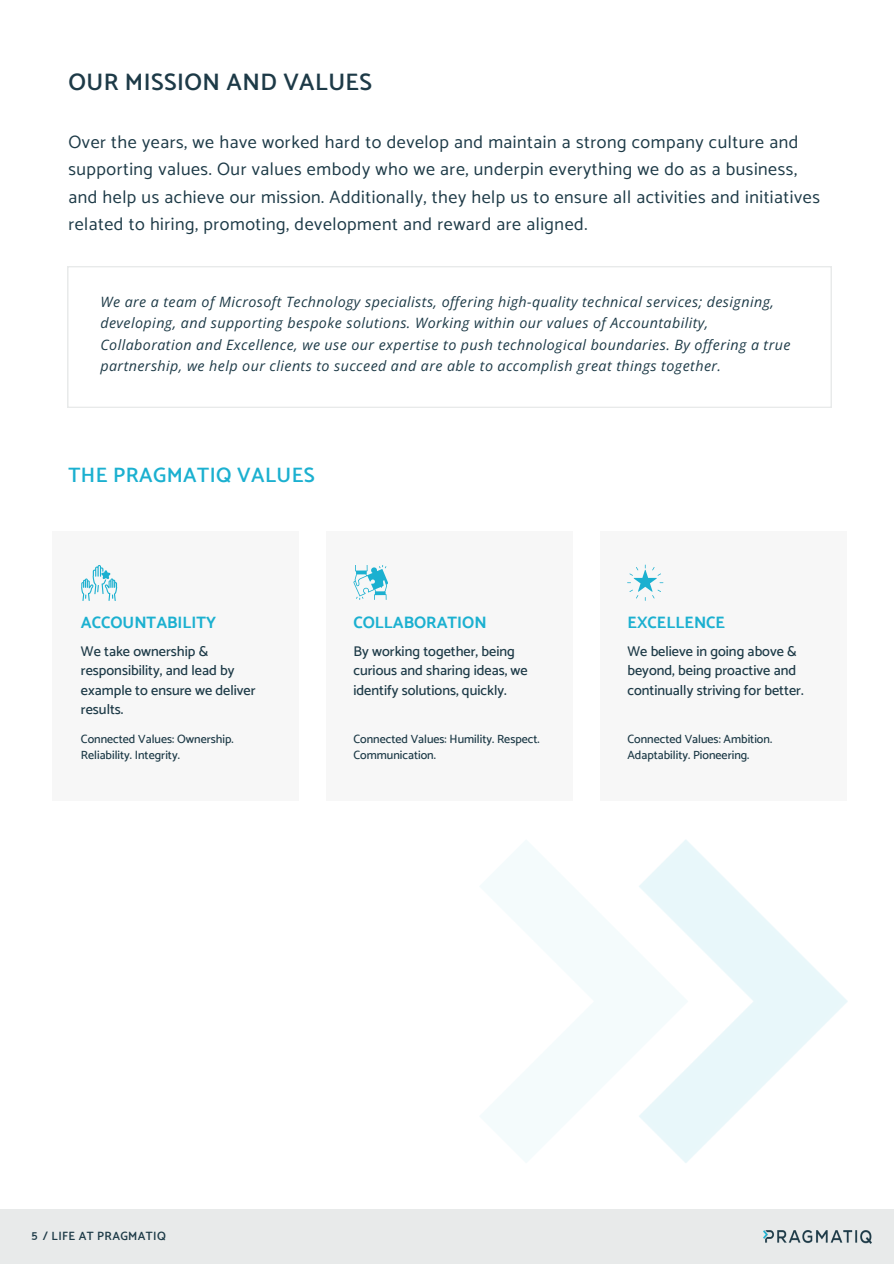
<style>
.page{position:relative;width:894px;height:1264px;background:#fff}
.page>*{position:absolute;margin:0;border:0;box-sizing:border-box;transform-origin:0 0}
.t1{font:600 24px "Catamaran";letter-spacing:.02em;color:#1d3a47}
.t2{font:600 21px "Catamaran";letter-spacing:.02em;color:#1bb0d0}
.t3{font:18px/27px "Catamaran";letter-spacing:.03em;color:#1d3a47}
.t4{font:700 16.5px "Catamaran";color:#1bb0d0}
.t5{font:italic 14.25px/21.3px "Open Sans";letter-spacing:.03em;color:#1d3a47}
.t6{font:500 14.25px/19.2px "Catamaran";color:#1d3a47}
.t7{font:500 12px/16px "Catamaran";color:#1d3a47}
.t8{font:600 12px "Catamaran";letter-spacing:.03em;color:#1d3a47}
</style>
<div class="page">
<div style="left:0;top:1209px;width:893px;height:54px;background:#e8eaea"></div>
<img style="left:763px;top:1230px;width:108px;height:13px">
<div style="left:52px;top:531px;width:247px;height:269px;background:#f7f7f7"></div>
<svg style="left:81px;top:565px;width:36px;height:36px"></svg>
<div style="left:600px;top:531px;width:246px;height:269px;background:#f7f7f7"></div>
<svg style="left:627px;top:565px;width:36px;height:36px"></svg>
<div style="left:326px;top:531px;width:247px;height:269px;background:#f7f7f7"></div>
<svg style="left:353px;top:565px;width:35px;height:35px"></svg>
<svg style="left:67px;top:266px;width:764px;height:142px"></svg>
<h4 class="t1" style="left:68px;top:68px;width:305px">OUR MISSION AND VALUES</h4>
<h1 class="t3" style="left:68px;top:129px;width:752px">Over the years, we have worked hard to develop and maintain a strong company culture and supporting values. Our values embody who we are, underpin everything we do as a business, and help us achieve our mission. Additionally, they help us to ensure all activities and initiatives related to hiring, promoting, development and reward are aligned.</h1>
<h3 class="t5" style="left:100px;top:291px;width:691px">We are a team of Microsoft Technology specialists, offering high-quality technical services; designing, developing, and supporting bespoke solutions. Working within our values of Accountability, Collaboration and Excellence, we use our expertise to push technological boundaries. By offering a true partnership, we help our clients to succeed and are able to accomplish great things together.</h3>
<h5 class="t2" style="left:68px;top:462px;width:248px">THE PRAGMATIQ VALUES</h5>
<p class="t4" style="left:81px;top:612px;width:137px">ACCOUNTABILITY</p>
<h3 class="t6" style="left:81px;top:641px;width:176px">We take ownership &amp; responsibility, and lead by example to ensure we deliver results.</h3>
<h5 class="t7" style="left:81px;top:731px;width:154px">Connected Values: Ownership.<br>Reliability. Integrity.</h5>
<h5 class="t4" style="left:353px;top:612px;width:135px">COLLABORATION</h5>
<p class="t6" style="left:353px;top:641px;width:176px">By working together, being curious and sharing ideas, we identify solutions, quickly.</p>
<p class="t7" style="left:353px;top:731px;width:188px">Connected Values: Humility. Respect.<br>Communication.</p>
<p class="t4" style="left:627px;top:612px;width:99px">EXCELLENCE</p>
<p class="t6" style="left:627px;top:641px;width:177px">We believe in going above &amp; beyond, being proactive and continually striving for better.</p>
<h3 class="t7" style="left:627px;top:731px;width:146px">Connected Values: Ambition.<br>Adaptability. Pioneering.</h3>
<h2 class="t8" style="left:31px;top:1228px;width:136px">5 / LIFE AT PRAGMATIQ</h2>
</div>
